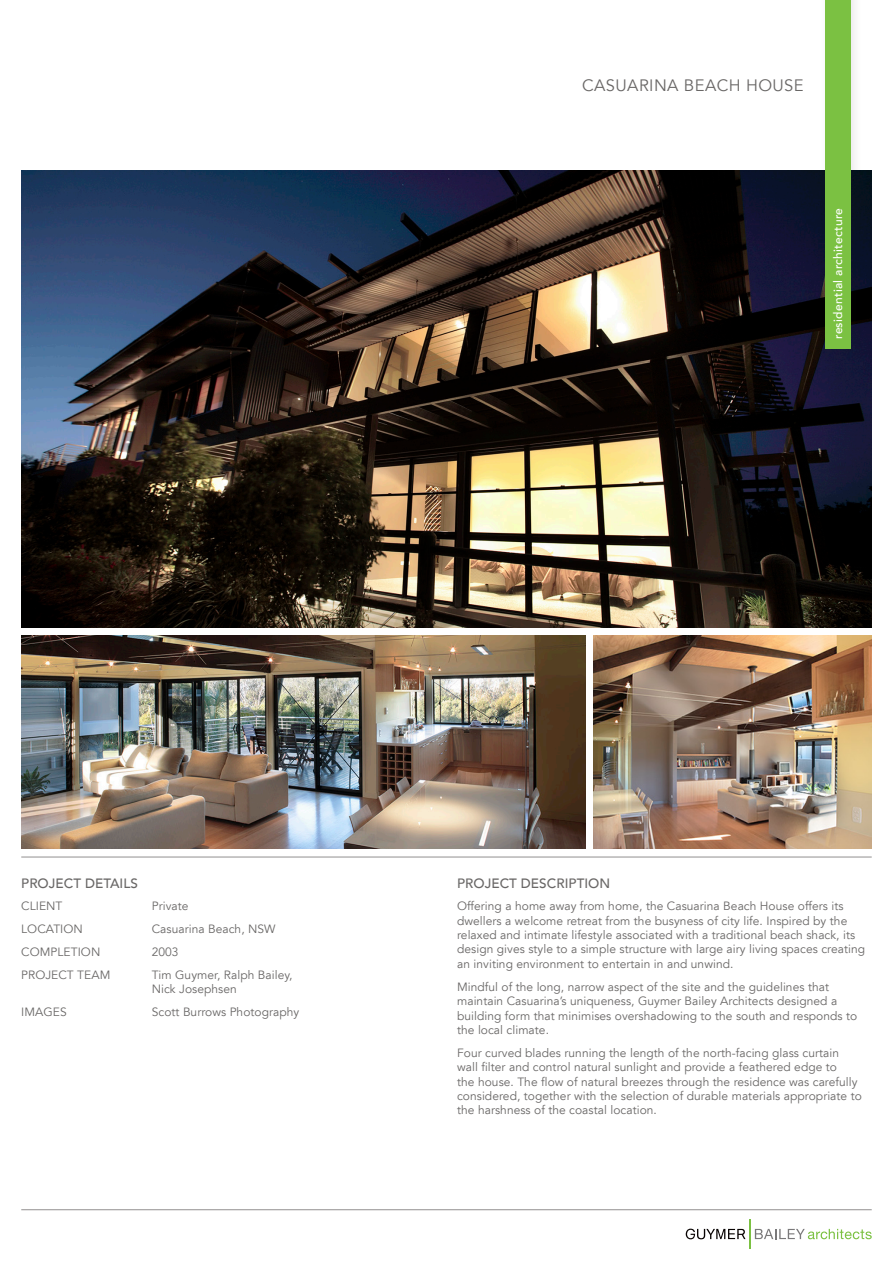
<style>
.page{position:relative;width:893px;height:1263px;background:#fff}
.page>*{position:absolute;margin:0;border:0;box-sizing:border-box;transform-origin:0 0}
.t1{font:16.5px "Avenir LT";letter-spacing:.025em;color:#696766}
.t2{font:500 13.5px "Avenir LT";letter-spacing:.005em;color:#696766}
.PROJECT_DESCRIPTION{font:12px/14.4px "Avenir LT";letter-spacing:.005em;color:#696766}
.PROJECT_DETAILS{font:12px/14.4px "Avenir LT";letter-spacing:.005em;color:#696766}
.t3{font:500 12px "Avenir LT";letter-spacing:.025em;color:#fff}
</style>
<div class="page">
<hr style="left:21px;top:857px;width:851px;height:1px;background:#929090">
<img style="left:21px;top:170px;width:851px;height:457px">
<svg style="left:686px;top:1219px;width:186px;height:29px"></svg>
<hr style="left:21px;top:1209px;width:851px;height:1px;background:#929090">
<div style="left:819px;top:0;width:44px;height:361px;background:#231f20;opacity:.1"></div>
<div style="left:825px;top:0;width:25px;height:349px;background:#7bc142"></div>
<img style="left:21px;top:636px;width:564px;height:212px">
<img style="left:594px;top:636px;width:278px;height:212px">
<p class="t1" style="left:582px;top:76px;width:223px">CASUARINA BEACH HOUSE</p>
<p class="t3" style="left:831px;top:339px;width:133px;rotate:-90deg">residential architecture</p>
<p class="t2" style="left:21px;top:875px;width:118px">PROJECT DETAILS</p>
<p class="t2" style="left:457px;top:876px;width:155px">PROJECT DESCRIPTION</p>
<p class="PROJECT_DETAILS" style="left:21px;top:899px;width:43px">CLIENT</p>
<p class="PROJECT_DETAILS" style="left:152px;top:899px;width:38px">Private</p>
<p class="PROJECT_DETAILS" style="left:21px;top:922px;width:63px">LOCATION</p>
<p class="PROJECT_DETAILS" style="left:152px;top:922px;width:125px">Casuarina Beach, NSW</p>
<p class="PROJECT_DETAILS" style="left:21px;top:945px;width:81px">COMPLETION</p>
<p class="PROJECT_DETAILS" style="left:152px;top:945px;width:28px">2003</p>
<p class="PROJECT_DETAILS" style="left:21px;top:968px;width:91px">PROJECT TEAM</p>
<p class="PROJECT_DETAILS" style="left:152px;top:968px;width:142px">Tim Guymer, Ralph Bailey,<br>Nick Josephsen</p>
<p class="PROJECT_DETAILS" style="left:21px;top:1005px;width:47px">IMAGES</p>
<p class="PROJECT_DETAILS" style="left:152px;top:1005px;width:149px">Scott Burrows Photography</p>
<p class="PROJECT_DESCRIPTION" style="left:457px;top:899px;width:409px">Offering a home away from home, the Casuarina Beach House offers its dwellers a welcome retreat from the busyness of city life. Inspired by the relaxed and intimate lifestyle associated with a traditional beach shack, its design gives style to a simple structure with large airy living spaces creating an inviting environment to entertain in and unwind.</p>
<p class="PROJECT_DESCRIPTION" style="left:457px;top:980px;width:402px">Mindful of the long, narrow aspect of the site and the guidelines that maintain Casuarina’s uniqueness, Guymer Bailey Architects designed a building form that minimises overshadowing to the south and responds to the local climate.</p>
<p class="PROJECT_DESCRIPTION" style="left:457px;top:1046px;width:406px">Four curved blades running the length of the north-facing glass curtain wall filter and control natural sunlight and provide a feathered edge to<br>the house. The flow of natural breezes through the residence was carefully considered, together with the selection of durable materials appropriate to the harshness of the coastal location.</p>
</div>
